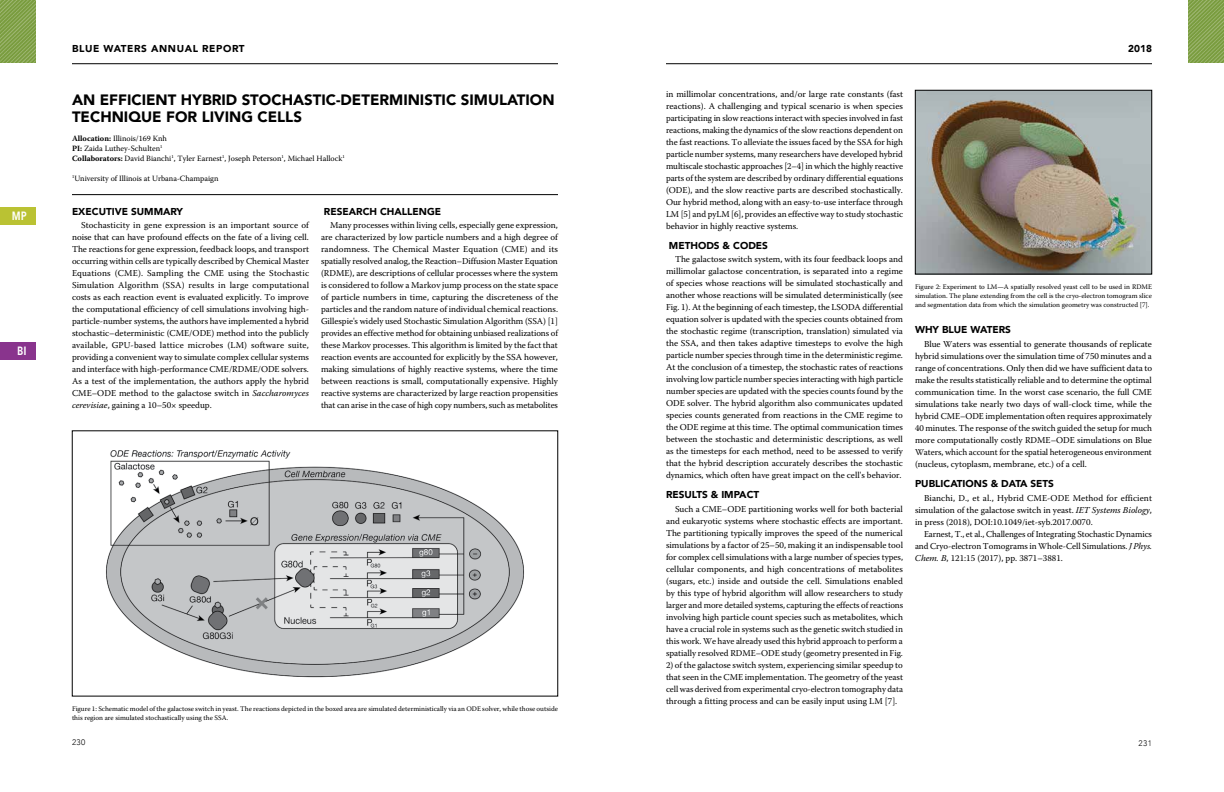
<style>
.page{position:relative;width:1224px;height:792px;background:#fff}
.page>*{position:absolute;margin:0;border:0;box-sizing:border-box;transform-origin:0 0}
.t1{font:900 15px/17px "Avenir";color:#000}
.t2{font:600 12px "Avenir Next Condensed";color:#fff}
.t3{font:900 10px "Avenir";color:#000}
.t4{font:900 10px "Avenir";letter-spacing:.06em;color:#000}
.t5{font:9px/12px "Warnock Pro";color:#000;text-align:justify}
.t6{font:8px/10px "Warnock Pro";color:#000}
.t7{font:300 8px "Avenir";letter-spacing:.06em;color:#000}
.t8{font:7px/9px "Warnock Pro";color:#000;text-align:justify}
.s1{font-weight:700}
.s2{font-style:italic}
</style>
<div class="page">
<img style="left:917px;top:92px;width:233px;height:180px">
<div style="left:915px;top:90px;width:237px;height:184px;border:1px solid #000"></div>
<hr style="left:72px;top:194px;width:486px;height:1px;background:#000">
<div style="left:0;top:207px;width:36px;height:18px;background:#bac233"></div>
<div style="left:0;top:342px;width:36px;height:18px;background:#89348d"></div>
<img style="left:106px;top:450px;width:418px;height:228px">
<img style="left:0;top:0;width:36px;height:63px">
<img style="left:1188px;top:0;width:36px;height:63px">
<hr style="left:666px;top:63px;width:486px;height:1px;background:#000">
<hr style="left:72px;top:63px;width:486px;height:1px;background:#000">
<h2 class="t2" style="left:12px;top:206px;width:16px">MP</h2>
<h2 class="t2" style="left:17px;top:341px;width:11px">BI</h2>
<p class="t4" style="left:72px;top:40px;width:174px">BLUE WATERS ANNUAL REPORT</p>
<p class="t3" style="left:1128px;top:40px;width:25px">2018</p>
<h1 class="t1" style="left:72px;top:91px;width:484px">AN EFFICIENT HYBRID STOCHASTIC-DETERMINISTIC SIMULATION<br>TECHNIQUE FOR LIVING CELLS</h1>
<p class="t6" style="left:72px;top:133px;width:274px"><span class="s1">Allocation:</span> Illinois/169 Knh<br><span class="s1">PI:</span> Zaida Luthey-Schulten<sup>1<br></sup><span class="s1">Collaborators:</span> David Bianchi<sup>1</sup>, Tyler Earnest<sup>1</sup>, Joseph Peterson<sup>1</sup>, Michael Hallock<sup>1</sup></p>
<p class="t6" style="left:72px;top:173px;width:148px"><sup>1</sup>University of Illinois at Urbana-Champaign</p>
<p class="t3" style="left:72px;top:202px;width:113px">EXECUTIVE SUMMARY</p>
<p class="t5" style="left:72px;top:219px;width:239px;text-indent:9px">Stochasticity in gene expression is an important source of noise that can have profound effects on the fate of a living cell.<br>The reactions for gene expression, feedback loops, and transport occurring within cells are typically described by Chemical Master Equations (CME). Sampling the CME using the Stochastic Simulation Algorithm (SSA) results in large computational costs as each reaction event is evaluated explicitly. To improve the computational efficiency of cell simulations involving high&shy;particle-number systems, the authors have implemented a hybrid stochastic–deterministic (CME/ODE) method into the publicly available, GPU-based lattice microbes (LM) software suite, providing a convenient way to simulate complex cellular systems and interface with high-performance CME/RDME/ODE solvers.<br>As a test of the implementation, the authors apply the hybrid CME–ODE method to the galactose switch in <span class="s2">Saccharomyces cerevisiae</span>, gaining a 10–50× speedup.</p>
<p class="t3" style="left:324px;top:202px;width:119px">RESEARCH CHALLENGE</p>
<p class="t5" style="left:321px;top:219px;width:239px;text-indent:9px">Many processes within living cells, especially gene expression, are characterized by low particle numbers and a high degree of randomness. The Chemical Master Equation (CME) and its spatially resolved analog, the Reaction–Diffusion Master Equation (RDME), are descriptions of cellular processes where the system is considered to follow a Markov jump process on the state space of particle numbers in time, capturing the discreteness of the particles and the random nature of individual chemical reactions.<br>Gillespie's widely used Stochastic Simulation Algorithm (SSA) [1] provides an effective method for obtaining unbiased realizations of these Markov processes. This algorithm is limited by the fact that reaction events are accounted for explicitly by the SSA however, making simulations of highly reactive systems, where the time between reactions is small, computationally expensive. Highly reactive systems are characterized by large reaction propensities that can arise in the case of high copy numbers, such as metabolites</p>
<p class="t8" style="left:72px;top:704px;width:487px">Figure 1: Schematic model of the galactose switch in yeast. The reactions depicted in the boxed area are simulated deterministically via an ODE solver, while those outside this region are simulated stochastically using the SSA.</p>
<p class="t5" style="left:666px;top:88px;width:239px">in millimolar concentrations, and/or large rate constants (fast reactions). A challenging and typical scenario is when species participating in slow reactions interact with species involved in fast reactions, making the dynamics of the slow reactions dependent on the fast reactions. To alleviate the issues faced by the SSA for high particle number systems, many researchers have developed hybrid multiscale stochastic approaches [2–4] in which the highly reactive parts of the system are described by ordinary differential equations (ODE), and the slow reactive parts are described stochastically.<br>Our hybrid method, along with an easy-to-use interface through LM [5] and pyLM [6], provides an effective way to study stochastic behavior in highly reactive systems.</p>
<p class="t3" style="left:669px;top:237px;width:101px">METHODS &amp; CODES</p>
<p class="t5" style="left:666px;top:253px;width:239px;text-indent:9px">The galactose switch system, with its four feedback loops and millimolar galactose concentration, is separated into a regime of species whose reactions will be simulated stochastically and another whose reactions will be simulated deterministically (see Fig. 1). At the beginning of each timestep, the LSODA differential equation solver is updated with the species counts obtained from the stochastic regime (transcription, translation) simulated via the SSA, and then takes adaptive timesteps to evolve the high particle number species through time in the deterministic regime.<br>At the conclusion of a timestep, the stochastic rates of reactions involving low particle number species interacting with high particle number species are updated with the species counts found by the ODE solver. The hybrid algorithm also communicates updated species counts generated from reactions in the CME regime to the ODE regime at this time. The optimal communication times between the stochastic and deterministic descriptions, as well as the timesteps for each method, need to be assessed to verify that the hybrid description accurately describes the stochastic dynamics, which often have great impact on the cell's behavior.</p>
<p class="t3" style="left:666px;top:486px;width:95px">RESULTS &amp; IMPACT</p>
<p class="t5" style="left:666px;top:503px;width:239px;text-indent:9px">Such a CME–ODE partitioning works well for both bacterial and eukaryotic systems where stochastic effects are important.<br>The partitioning typically improves the speed of the numerical simulations by a factor of 25–50, making it an indispensable tool for complex cell simulations with a large number of species types, cellular components, and high concentrations of metabolites (sugars, etc.) inside and outside the cell. Simulations enabled by this type of hybrid algorithm will allow researchers to study larger and more detailed systems, capturing the effects of reactions involving high particle count species such as metabolites, which have a crucial role in systems such as the genetic switch studied in this work. We have already used this hybrid approach to perform a spatially resolved RDME–ODE study (geometry presented in Fig.</p>
<p class="t5" style="left:666px;top:659px;width:239px">2) of the galactose switch system, experiencing similar speedup to that seen in the CME implementation. The geometry of the yeast cell was derived from experimental cryo-electron tomography data through a fitting process and can be easily input using LM [7].</p>
<p class="t8" style="left:915px;top:282px;width:238px">Figure 2: Experiment to LM—A spatially resolved yeast cell to be used in RDME simulation. The plane extending from the cell is the cryo-electron tomogram slice and segmentation data from which the simulation geometry was constructed [7].</p>
<p class="t3" style="left:915px;top:321px;width:98px">WHY BLUE WATERS</p>
<p class="t5" style="left:915px;top:338px;width:239px;text-indent:9px">Blue Waters was essential to generate thousands of replicate hybrid simulations over the simulation time of 750 minutes and a range of concentrations. Only then did we have sufficient data to make the results statistically reliable and to determine the optimal communication time. In the worst case scenario, the full CME simulations take nearly two days of wall-clock time, while the hybrid CME–ODE implementation often requires approximately 40 minutes. The response of the switch guided the setup for much more computationally costly RDME–ODE simulations on Blue Waters, which account for the spatial heterogeneous environment (nucleus, cytoplasm, membrane, etc.) of a cell.</p>
<p class="t3" style="left:915px;top:475px;width:141px">PUBLICATIONS &amp; DATA SETS</p>
<p class="t5" style="left:915px;top:491px;width:239px;text-indent:9px">Bianchi, D., et al., Hybrid CME-ODE Method for efficient simulation of the galactose switch in yeast. <span class="s2">IET Systems Biology</span>, in press (2018), DOI:10.1049/iet-syb.2017.0070.</p>
<p class="t5" style="left:915px;top:527px;width:239px;text-indent:9px">Earnest, T., et al., Challenges of Integrating Stochastic Dynamics and Cryo-electron Tomograms in Whole-Cell Simulations. <span class="s2">J Phys.<br>Chem. B</span>, 121:15 (2017), pp. 3871–3881.</p>
<p class="t7" style="left:72px;top:738px;width:15px">230</p>
<p class="t7" style="left:1139px;top:738px;width:15px">231</p>
</div>
